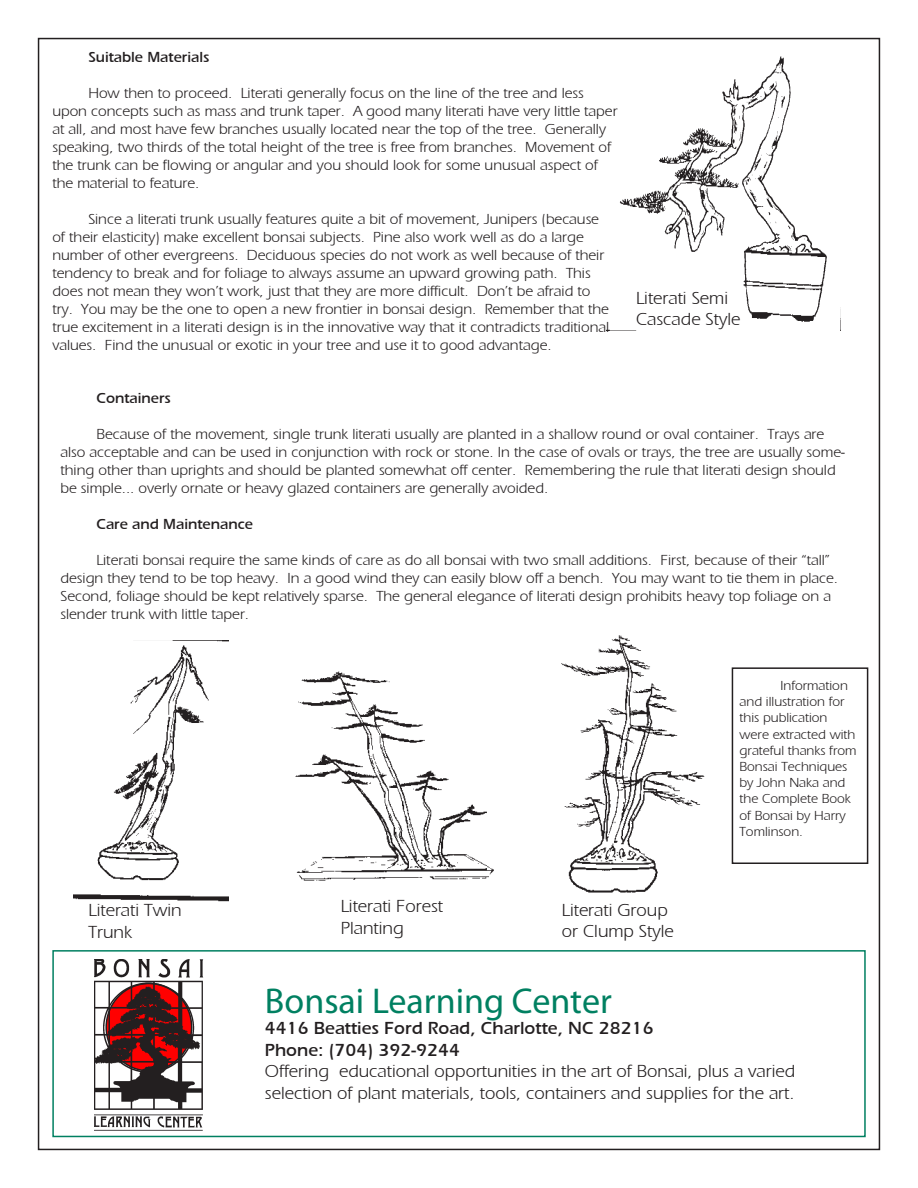
<style>
.page{position:relative;width:918px;height:1188px;background:#fff}
.page>*{position:absolute;margin:0;border:0;box-sizing:border-box;transform-origin:0 0}
.t1{font:36px "Myriad Pro";color:#008061}
.t2{font:18px/21.6px "Aquiline Book Regular SWFTE";color:#231f20}
.t3{font:18px/21.6px "Aquiline Book Bold SWFTE";color:#231f20}
.t4{font:15px/18px "Aquiline Book Regular SWFTE";color:#231f20}
.t5{font:15px "Aquiline Book Bold SWFTE";color:#231f20}
.t6{font:13.5px/16.2px "Aquiline Book Regular SWFTE";color:#231f20}
</style>
<div class="page">
<img style="left:94px;top:959px;width:110px;height:171px">
<div style="left:52px;top:950px;width:814px;height:187px;border:2px solid #008061"></div>
<img style="left:73px;top:640px;width:156px;height:262px">
<img style="left:561px;top:635px;width:144px;height:258px">
<img style="left:295px;top:671px;width:199px;height:210px">
<img style="left:606px;top:56px;width:221px;height:275px">
<div style="left:732px;top:667px;width:136px;height:197px;border:2px solid #231f20"></div>
<p class="t5" style="left:88px;top:48px;width:123px">Suitable Materials</p>
<p class="t4" style="left:52px;top:84px;width:567px;text-indent:36px">How then to proceed. Literati generally focus on the line of the tree and less upon concepts such as mass and trunk taper. A good many literati have very little taper at all, and most have few branches usually located near the top of the tree. Generally speaking, two thirds of the total height of the tree is free from branches. Movement of the trunk can be flowing or angular and you should look for some unusual aspect of the material to feature.</p>
<p class="t4" style="left:52px;top:210px;width:558px;text-indent:36px">Since a literati trunk usually features quite a bit of movement, Junipers (because of their elasticity) make excellent bonsai subjects. Pine also work well as do a large number of other evergreens. Deciduous species do not work as well because of their tendency to break and for foliage to always assume an upward growing path. This does not mean they won’t work, just that they are more difficult. Don’t be afraid to try. You may be the one to open a new frontier in bonsai design. Remember that the true excitement in a literati design is in the innovative way that it contradicts traditional values. Find the unusual or exotic in your tree and use it to good advantage.</p>
<p class="t5" style="left:96px;top:389px;width:76px">Containers</p>
<p class="t4" style="left:60px;top:425px;width:786px;text-indent:36px">Because of the movement, single trunk literati usually are planted in a shallow round or oval container. Trays are also acceptable and can be used in conjunction with rock or stone. In the case of ovals or trays, the tree are usually some&shy;thing other than uprights and should be planted somewhat off center. Remembering the rule that literati design should be simple... overly ornate or heavy glazed containers are generally avoided.</p>
<p class="t5" style="left:96px;top:515px;width:158px">Care and Maintenance</p>
<p class="t4" style="left:60px;top:551px;width:779px;text-indent:36px">Literati bonsai require the same kinds of care as do all bonsai with two small additions. First, because of their “tall” design they tend to be top heavy. In a good wind they can easily blow off a bench. You may want to tie them in place.<br>Second, foliage should be kept relatively sparse. The general elegance of literati design prohibits heavy top foliage on a slender trunk with little taper.</p>
<p class="t2" style="left:636px;top:287px;width:106px">Literati Semi<br>Cascade Style</p>
<p class="t2" style="left:89px;top:900px;width:94px">Literati Twin<br>Trunk</p>
<p class="t2" style="left:341px;top:896px;width:104px">Literati Forest<br>Planting</p>
<p class="t2" style="left:562px;top:899px;width:113px">Literati Group or Clump Style</p>
<p class="t6" style="left:740px;top:678px;width:118px;text-indent:41px">Information and illustration for this publication were extracted with grateful thanks from<br>Bonsai Techniques by John Naka and the Complete Book of Bonsai by Harry<br>Tomlinson.</p>
<h1 class="t1" style="left:265px;top:978px;width:348px">Bonsai Learning Center</h1>
<p class="t3" style="left:265px;top:1017px;width:390px">4416 Beatties Ford Road, Charlotte, NC 28216<br>Phone: (704) 392-9244</p>
<p class="t2" style="left:265px;top:1061px;width:532px">Offering educational opportunities in the art of Bonsai, plus a varied selection of plant materials, tools, containers and supplies for the art.</p>
</div>
